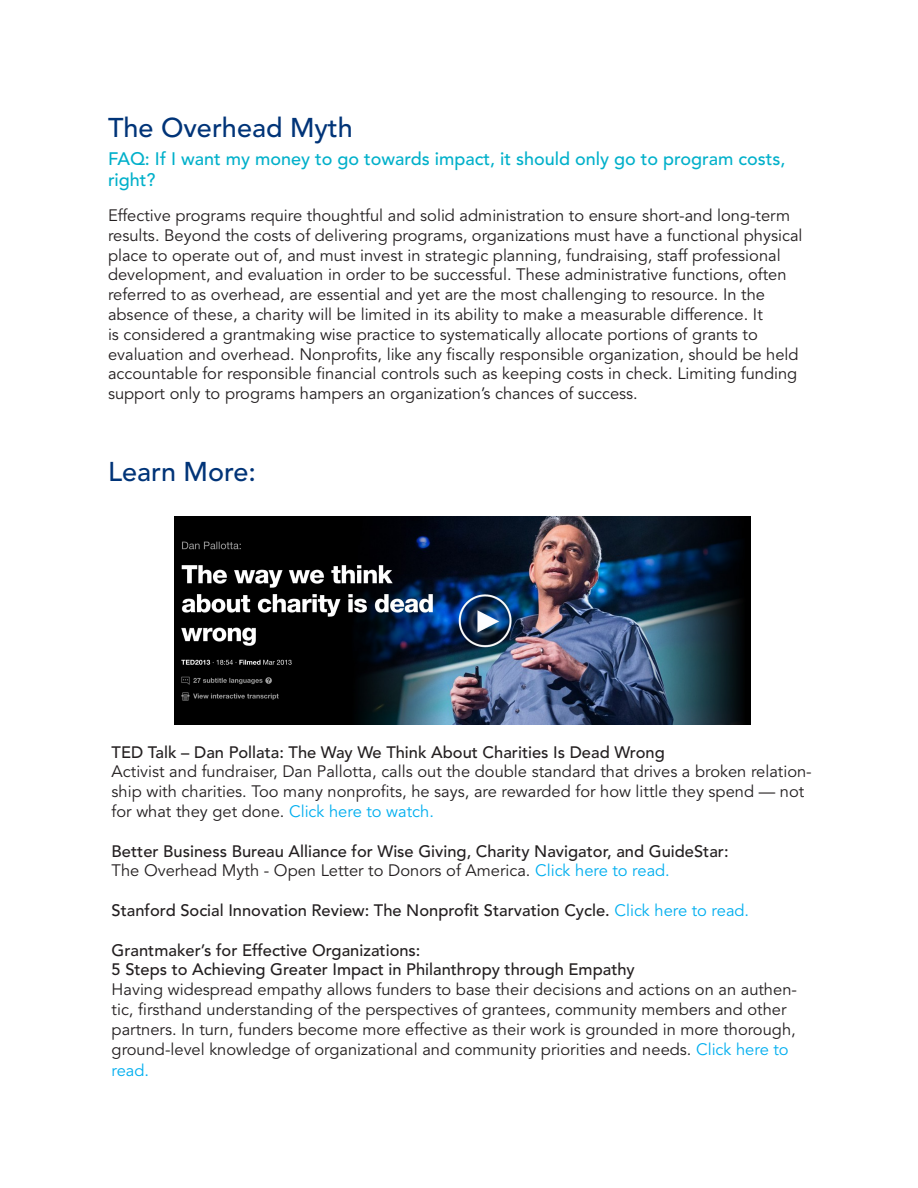
<style>
.page{position:relative;width:918px;height:1188px;background:#fff}
.page>*{position:absolute;margin:0;border:0;box-sizing:border-box;transform-origin:0 0}
.t1{font:500 27px "Avenir LT Std";color:#003478}
.t2{font:500 18px "Avenir LT Std";color:#00b0ca}
.t3{font:16.5px/19.8px "Avenir LT Std";color:#231f20}
.t4{font:500 16.5px "Avenir LT Std";color:#231f20}
.t5{font:16.5px "Avenir LT Std";color:#00aeef}
.s1{color:#00aeef}
.s2{font-weight:400;color:#00aeef}
</style>
<div class="page">
<img style="left:175px;top:516px;width:575px;height:209px">
<p class="t1" style="left:108px;top:112px;width:246px">The Overhead Myth</p>
<p class="t2" style="left:108px;top:148px;width:679px">FAQ: If I want my money to go towards impact, it should only go to program costs,</p>
<p class="t2" style="left:108px;top:170px;width:49px">right?</p>
<p class="t3" style="left:108px;top:206px;width:696px">Effective programs require thoughtful and solid administration to ensure short-and long-term results. Beyond the costs of delivering programs, organizations must have a functional physical place to operate out of, and must invest in strategic planning, fundraising, staff professional development, and evaluation in order to be successful. These administrative functions, often referred to as overhead, are essential and yet are the most challenging to resource. In the absence of these, a charity will be limited in its ability to make a measurable difference. It<br>is considered a grantmaking wise practice to systematically allocate portions of grants to evaluation and overhead. Nonprofits, like any fiscally responsible organization, should be held accountable for responsible financial controls such as keeping costs in check. Limiting funding support only to programs hampers an organization’s chances of success.</p>
<p class="t1" style="left:108px;top:456px;width:150px">Learn More:</p>
<p class="t4" style="left:112px;top:742px;width:555px">TED Talk – Dan Pollata: The Way We Think About Charities Is Dead Wrong</p>
<p class="t3" style="left:112px;top:762px;width:702px">Activist and fundraiser, Dan Pallotta, calls out the double standard that drives a broken relation&shy;ship with charities. Too many nonprofits, he says, are rewarded for how little they spend — not for what they get done. <span class="s1">Click here to watch.</span></p>
<p class="t4" style="left:112px;top:841px;width:618px">Better Business Bureau Alliance for Wise Giving, Charity Navigator, and GuideStar:</p>
<p class="t3" style="left:112px;top:861px;width:560px">The Overhead Myth - Open Letter to Donors of America. <span class="s1">Click here to read.</span></p>
<p class="t4" style="left:112px;top:901px;width:639px">Stanford Social Innovation Review: The Nonprofit Starvation Cycle. <span class="s2">Click here to read.</span></p>
<p class="t4" style="left:112px;top:940px;width:310px">Grantmaker’s for Effective Organizations:</p>
<p class="t4" style="left:112px;top:960px;width:525px">5 Steps to Achieving Greater Impact in Philanthropy through Empathy</p>
<p class="t3" style="left:112px;top:980px;width:687px">Having widespread empathy allows funders to base their decisions and actions on an authen&shy;tic, firsthand understanding of the perspectives of grantees, community members and other partners. In turn, funders become more effective as their work is grounded in more thorough, ground-level knowledge of organizational and community priorities and needs. <span class="s1">Click here to</span></p>
<p class="t5" style="left:112px;top:1061px;width:39px">read.</p>
</div>
